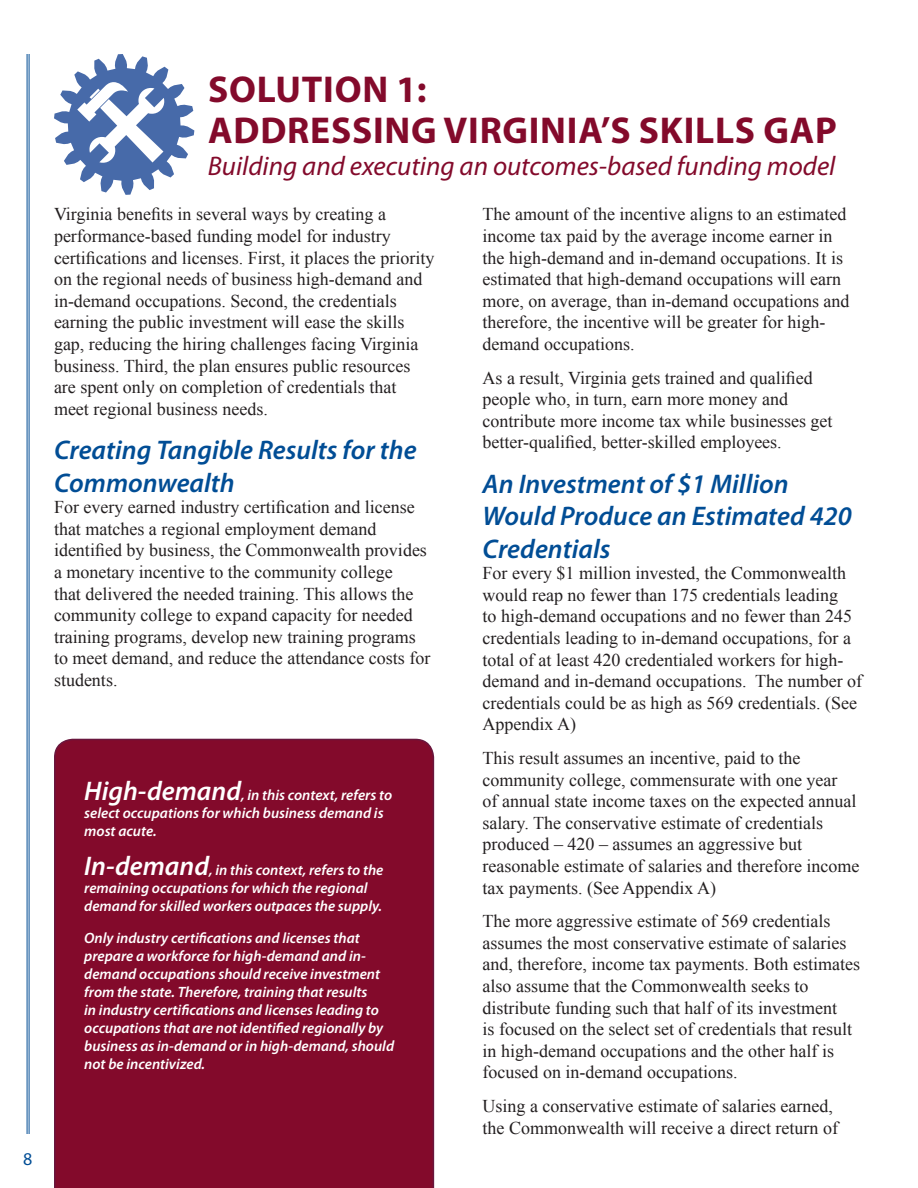
<style>
.page{position:relative;width:918px;height:1188px;background:#fff}
.page>*{position:absolute;margin:0;border:0;box-sizing:border-box;transform-origin:0 0}
.t1{font:700 37.5px/40.5px "Myriad Pro";letter-spacing:.02em;color:#830a2b}
.t2{font:italic 600 27px/32.4px "Myriad Pro";color:#014d95}
.t3{font:italic 27px "Myriad Pro";color:#830a2b}
.t4{font:18px/21.6px "Times New Roman";color:#231f20}
.t5{font:18px "Myriad Pro";color:#014d95}
.t6{font:italic 600 15px/18px "Myriad Pro";color:#fff}
.s1{font-size:27px}
</style>
<div class="page">
<hr style="left:29px;top:54px;width:1px;height:1080px;background:#014d95">
<hr style="left:27px;top:54px;width:1px;height:1080px;background:#014d95">
<svg style="left:54px;top:54px;width:140px;height:141px"></svg>
<div style="left:54px;top:739px;width:380px;height:449px;background:#830a2b"></div>
<p class="t5" style="left:23px;top:1148px;width:11px">8</p>
<p class="t1" style="left:208px;top:68px;width:630px">SOLUTION 1:<br>ADDRESSING VIRGINIA’S SKILLS GAP</p>
<p class="t3" style="left:208px;top:149px;width:629px">Building and executing an outcomes-based funding model</p>
<p class="t4" style="left:54px;top:203px;width:382px">Virginia benefits in several ways by creating a performance-based funding model for industry certifications and licenses. First, it places the priority on the regional needs of business high-demand and in-demand occupations. Second, the credentials earning the public investment will ease the skills gap, reducing the hiring challenges facing Virginia business. Third, the plan ensures public resources are spent only on completion of credentials that meet regional business needs.</p>
<p class="t2" style="left:54px;top:433px;width:364px">Creating Tangible Results for the<br>Commonwealth</p>
<p class="t4" style="left:54px;top:496px;width:378px">For every earned industry certification and license that matches a regional employment demand identified by business, the Commonwealth provides a monetary incentive to the community college<br>that delivered the needed training. This allows the community college to expand capacity for needed training programs, develop new training programs to meet demand, and reduce the attendance costs for students.</p>
<p class="t4" style="left:483px;top:203px;width:368px">The amount of the incentive aligns to an estimated income tax paid by the average income earner in the high-demand and in-demand occupations. It is estimated that high-demand occupations will earn more, on average, than in-demand occupations and therefore, the incentive will be greater for high&shy;demand occupations.</p>
<p class="t4" style="left:483px;top:366px;width:351px">As a result, Virginia gets trained and qualified people who, in turn, earn more money and contribute more income tax while businesses get better-qualified, better-skilled employees.</p>
<p class="t2" style="left:483px;top:467px;width:371px">An Investment of $1 Million<br>Would Produce an Estimated 420<br>Credentials</p>
<p class="t4" style="left:483px;top:562px;width:381px">For every $1 million invested, the Commonwealth would reap no fewer than 175 credentials leading<br>to high-demand occupations and no fewer than 245 credentials leading to in-demand occupations, for a total of at least 420 credentialed workers for high&shy;demand and in-demand occupations. The number of credentials could be as high as 569 credentials. (See Appendix A)</p>
<p class="t4" style="left:483px;top:747px;width:378px">This result assumes an incentive, paid to the community college, commensurate with one year<br>of annual state income taxes on the expected annual salary. The conservative estimate of credentials produced – 420 – assumes an aggressive but reasonable estimate of salaries and therefore income tax payments. (See Appendix A)</p>
<p class="t4" style="left:483px;top:910px;width:379px">The more aggressive estimate of 569 credentials assumes the most conservative estimate of salaries and, therefore, income tax payments. Both estimates also assume that the Commonwealth seeks to distribute funding such that half of its investment<br>is focused on the select set of credentials that result in high-demand occupations and the other half is focused on in-demand occupations.</p>
<p class="t4" style="left:483px;top:1095px;width:357px">Using a conservative estimate of salaries earned, the Commonwealth will receive a direct return of</p>
<p class="t6" style="left:84px;top:786px;width:310px"><span class="s1">High-demand</span>, in this context, refers to select occupations for which business demand is most acute.</p>
<p class="t6" style="left:84px;top:861px;width:301px"><span class="s1">In-demand</span>, in this context, refers to the remaining occupations for which the regional demand for skilled workers outpaces the supply.</p>
<p class="t6" style="left:84px;top:928px;width:311px">Only industry certifications and licenses that prepare a workforce for high-demand and in&shy;demand occupations should receive investment from the state. Therefore, training that results<br>in industry certifications and licenses leading to occupations that are not identified regionally by business as in-demand or in high-demand, should not be incentivized.</p>
</div>
